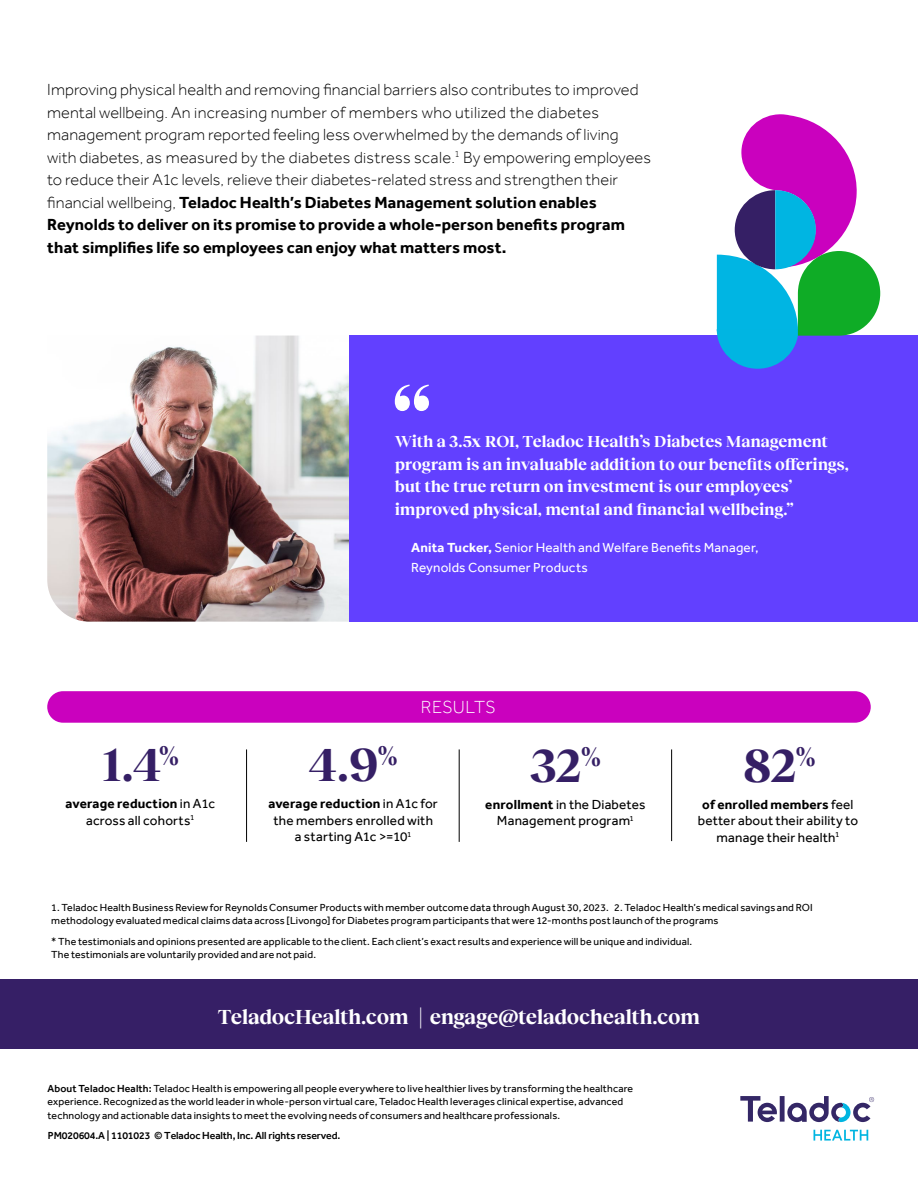
<style>
.page{position:relative;width:918px;height:1188px;background:#fff}
.page>*{position:absolute;margin:0;border:0;box-sizing:border-box;transform-origin:0 0}
.t1{font:700 48px "Reckless Neue";color:#351f65}
.t2{font:700 21px "Reckless Neue";letter-spacing:-.015em;color:#fff}
.t3{font:300 18px "Effra";letter-spacing:.02em;color:#fff}
.t4{font:300 16.5px/22.5px "Effra";letter-spacing:.005em;color:#000}
.t5{font:700 16.5px/22.5px "Reckless Neue";letter-spacing:-.01em;color:#fff}
.t6{font:13.5px/16.5px "Effra";letter-spacing:.015em;color:#000;text-align:center}
.t7{font:13.5px "Effra";letter-spacing:.015em;color:#fff}
.t8{font:10.5px/13.5px "Effra";letter-spacing:.015em;color:#000}
.t9{font:500 10.5px "Effra";letter-spacing:-.01em;color:#000}
.s1{font-weight:700}
.s2{font-weight:500}
</style>
<div class="page">
<img style="left:47px;top:336px;width:302px;height:286px">
<div style="left:349px;top:336px;width:569px;height:286px;background:#6240ff"></div>
<hr style="left:459px;top:749px;width:1px;height:93px;background:#000">
<hr style="left:246px;top:749px;width:1px;height:93px;background:#000">
<hr style="left:671px;top:749px;width:1px;height:92px;background:#000">
<svg style="left:717px;top:114px;width:163px;height:255px"></svg>
<svg style="left:395px;top:385px;width:34px;height:26px"></svg>
<div style="left:47px;top:691px;width:824px;height:32px;background:#ca01be;border-radius:16px"></div>
<div style="left:0;top:979px;width:918px;height:70px;background:#361f66"></div>
<svg style="left:814px;top:1130px;width:54px;height:11px"></svg>
<svg style="left:740px;top:1096px;width:134px;height:26px"></svg>
<p class="t4" style="left:47px;top:79px;width:605px">Improving physical health and removing financial barriers also contributes to improved mental wellbeing. An increasing number of members who utilized the diabetes management program reported feeling less overwhelmed by the demands of living with diabetes, as measured by the diabetes distress scale.<sup>1</sup> By empowering employees to reduce their A1c levels, relieve their diabetes-related stress and strengthen their financial wellbeing, <span class="s1">Teladoc Health’s Diabetes Management solution enables Reynolds to deliver on its promise to provide a whole-person benefits program that simplifies life so employees can enjoy what matters most.</span></p>
<p class="t5" style="left:395px;top:429px;width:456px">With a 3.5x ROI, Teladoc Health’s Diabetes Management program is an invaluable addition to our benefts oferings, but the true return on investment is our employees’ improved physical, mental and fnancial wellbeing.”</p>
<p class="t7" style="left:411px;top:540px;width:349px"><span class="s1">Anita Tucker,</span> Senior Health and Welfare Benefits Manager,</p>
<p class="t7" style="left:411px;top:559px;width:178px">Reynolds Consumer Products</p>
<p class="t1" style="left:102px;top:729px;width:79px">1.4<sup>%</sup></p>
<p class="t6" style="left:66px;top:795px;width:151px"><span class="s1">average reduction</span> in A1c across all cohorts<sup>1</sup></p>
<p class="t3" style="left:421px;top:697px;width:76px">RESULTS</p>
<p class="t1" style="left:309px;top:729px;width:91px">4.9<sup>%</sup></p>
<p class="t6" style="left:269px;top:795px;width:171px"><span class="s1">average reduction</span> in A1c for the members enrolled with a starting A1c &gt;=10<sup>1</sup></p>
<p class="t1" style="left:530px;top:730px;width:72px">32<sup>%</sup></p>
<p class="t6" style="left:485px;top:796px;width:162px"><span class="s1">enrollment</span> in the Diabetes<br>Management program<sup>1</sup></p>
<p class="t1" style="left:743px;top:730px;width:74px">82<sup>%</sup></p>
<p class="t6" style="left:698px;top:796px;width:162px"><span class="s1">of enrolled members</span> feel better about their ability to manage their health<sup>1</sup></p>
<p class="t8" style="left:51px;top:900px;width:763px">1. Teladoc Health Business Review for Reynolds Consumer Products with member outcome data through August 30, 2023. 2. Teladoc Health’s medical savings and ROI methodology evaluated medical claims data across [Livongo] for Diabetes program participants that were 12-months post launch of the programs</p>
<p class="t8" style="left:51px;top:934px;width:643px">* The testimonials and opinions presented are applicable to the client. Each client’s exact results and experience will be unique and individual.<br>The testimonials are voluntarily provided and are not paid.</p>
<p class="t2" style="left:218px;top:1001px;width:484px">TeladocHealth.com | engage@teladochealth.com</p>
<p class="t8" style="left:47px;top:1081px;width:587px"><span class="s2">About Teladoc Health:</span> Teladoc Health is empowering all people everywhere to live healthier lives by transforming the healthcare experience. Recognized as the world leader in whole-person virtual care, Teladoc Health leverages clinical expertise, advanced technology and actionable data insights to meet the evolving needs of consumers and healthcare professionals.</p>
<p class="t9" style="left:48px;top:1130px;width:294px">PM020604.A | 1101023 © Teladoc Health, Inc. All rights reserved.</p>
</div>
